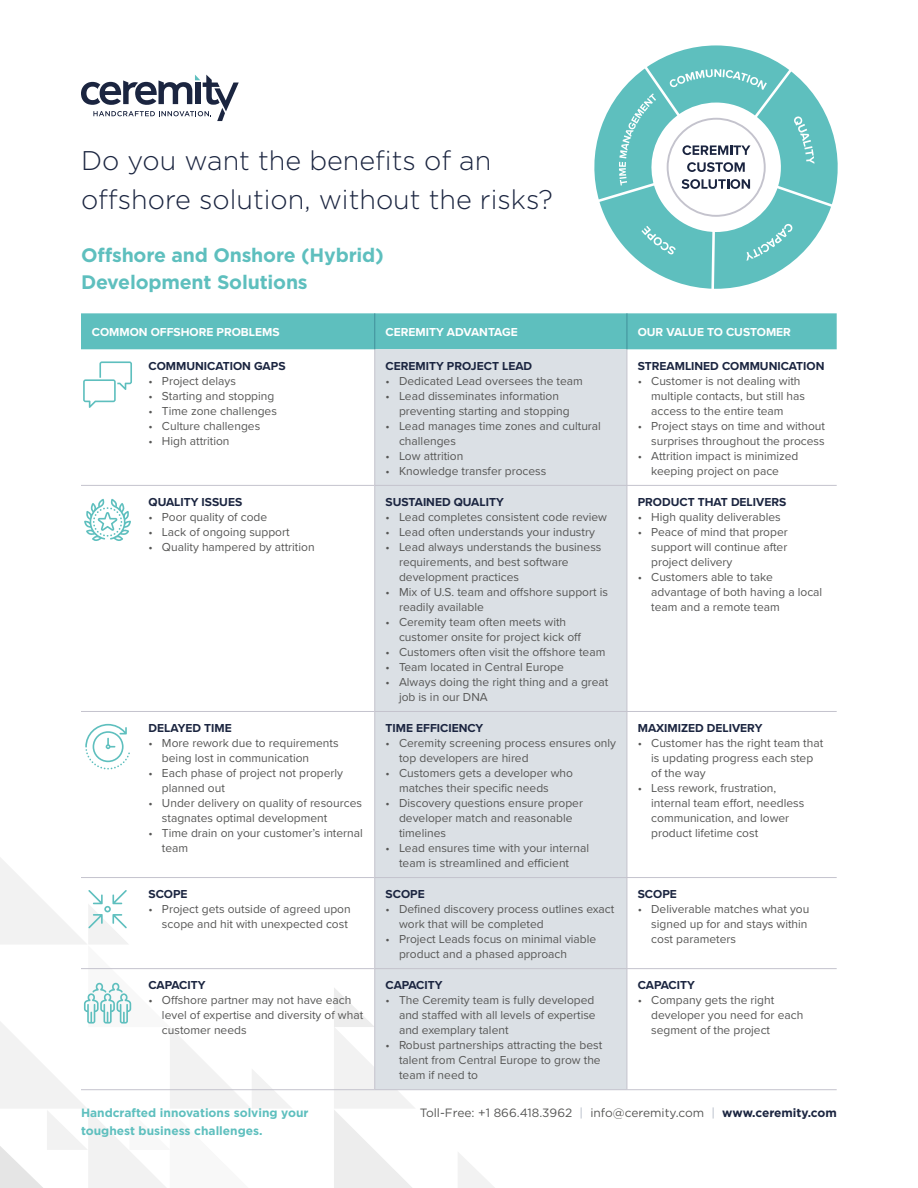
<style>
.page{position:relative;width:918px;height:1188px;background:#fff}
.page>*{position:absolute;margin:0;border:0;box-sizing:border-box;transform-origin:0 0}
.t1{font:300 27px/39px "Gotham";color:#1b2540}
.t2{font:700 19.5px/27px "Gotham";letter-spacing:-.01em;color:#5ebfbe}
.t3{font:12px/15px "Proxima Nova";color:#575756}
.t4{font:700 12px "Proxima Nova";color:#1b2540}
.t5{font:700 12px/18px "Gotham";color:#5ebfbe}
.t6{font:12px "Gotham";color:#575756}
.t7{font:700 12px "Proxima Nova";color:#fff}
.s1{color:#b0b8c4}
.s2{font-weight:700;color:#1b2540}
</style>
<div class="page">
<svg style="left:334px;top:988px;width:82px;height:200px"></svg>
<svg style="left:458px;top:1152px;width:37px;height:36px"></svg>
<svg style="left:81px;top:75px;width:158px;height:46px"></svg>
<div style="left:81px;top:313px;width:756px;height:36px;background:#5ebfbe"></div>
<div style="left:375px;top:349px;width:252px;height:740px;background:#dbe0e5"></div>
<hr style="left:81px;top:485px;width:294px;height:1px;background:#c4c3cd">
<hr style="left:627px;top:485px;width:210px;height:1px;background:#c4c3cd">
<hr style="left:81px;top:711px;width:294px;height:1px;background:#c4c3cd">
<hr style="left:627px;top:711px;width:210px;height:1px;background:#c4c3cd">
<hr style="left:81px;top:877px;width:294px;height:1px;background:#c4c3cd">
<hr style="left:627px;top:877px;width:210px;height:1px;background:#c4c3cd">
<hr style="left:81px;top:968px;width:294px;height:1px;background:#c4c3cd">
<hr style="left:627px;top:968px;width:210px;height:1px;background:#c4c3cd">
<hr style="left:81px;top:1089px;width:294px;height:1px;background:#c4c3cd">
<hr style="left:627px;top:1089px;width:210px;height:1px;background:#c4c3cd">
<hr style="left:374px;top:349px;width:1px;height:136px;background:#c4c3cd">
<hr style="left:627px;top:349px;width:1px;height:136px;background:#c4c3cd">
<hr style="left:375px;top:485px;width:252px;height:1px;background:#c4c3cd">
<hr style="left:374px;top:486px;width:1px;height:225px;background:#c4c3cd">
<hr style="left:627px;top:486px;width:1px;height:225px;background:#c4c3cd">
<hr style="left:375px;top:711px;width:252px;height:1px;background:#c4c3cd">
<hr style="left:374px;top:712px;width:1px;height:165px;background:#c4c3cd">
<hr style="left:627px;top:712px;width:1px;height:165px;background:#c4c3cd">
<hr style="left:375px;top:877px;width:252px;height:1px;background:#c4c3cd">
<hr style="left:374px;top:878px;width:1px;height:90px;background:#c4c3cd">
<hr style="left:627px;top:878px;width:1px;height:90px;background:#c4c3cd">
<hr style="left:375px;top:968px;width:252px;height:1px;background:#c4c3cd">
<hr style="left:374px;top:969px;width:1px;height:120px;background:#c4c3cd">
<hr style="left:627px;top:969px;width:1px;height:120px;background:#c4c3cd">
<hr style="left:375px;top:1089px;width:252px;height:1px;background:#c4c3cd">
<hr style="left:374px;top:313px;width:1px;height:36px;background:#41909a">
<hr style="left:627px;top:313px;width:1px;height:36px;background:#41909a">
<svg style="left:83px;top:361px;width:49px;height:47px"></svg>
<svg style="left:84px;top:498px;width:47px;height:43px"></svg>
<svg style="left:85px;top:724px;width:45px;height:46px"></svg>
<svg style="left:0;top:858px;width:293px;height:330px"></svg>
<svg style="left:594px;top:45px;width:244px;height:244px"></svg>
<h1 class="t1" style="left:81px;top:141px;width:473px">Do you want the benefits of an offshore solution, without the risks?</h1>
<h2 class="t2" style="left:81px;top:241px;width:304px">Offshore and Onshore (Hybrid)<br>Development Solutions</h2>
<p class="t7" style="left:92px;top:323px;width:189px">COMMON OFFSHORE PROBLEMS</p>
<p class="t7" style="left:386px;top:323px;width:134px">CEREMITY ADVANTAGE</p>
<p class="t7" style="left:638px;top:323px;width:155px">OUR VALUE TO CUSTOMER</p>
<p class="t4" style="left:148px;top:357px;width:139px">COMMUNICATION GAPS</p>
<p class="t3" style="left:148px;top:373px;width:89px">• Project delays</p>
<p class="t3" style="left:148px;top:388px;width:127px">• Starting and stopping</p>
<p class="t3" style="left:148px;top:403px;width:130px">• Time zone challenges</p>
<p class="t3" style="left:148px;top:418px;width:113px">• Culture challenges</p>
<p class="t3" style="left:148px;top:433px;width:83px">• High attrition</p>
<p class="t4" style="left:386px;top:357px;width:148px">CEREMITY PROJECT LEAD</p>
<p class="t3" style="left:386px;top:373px;width:199px">• Dedicated Lead oversees the team</p>
<p class="t3" style="left:399px;top:388px;width:172px;text-indent:-14px">• Lead disseminates information preventing starting and stopping</p>
<p class="t3" style="left:399px;top:418px;width:203px;text-indent:-14px">• Lead manages time zones and cultural challenges</p>
<p class="t3" style="left:386px;top:448px;width:79px">• Low attrition</p>
<p class="t3" style="left:386px;top:463px;width:162px">• Knowledge transfer process</p>
<p class="t4" style="left:638px;top:357px;width:188px">STREAMLINED COMMUNICATION</p>
<p class="t3" style="left:651px;top:373px;width:155px;text-indent:-14px">• Customer is not dealing with multiple contacts, but still has access to the entire team</p>
<p class="t3" style="left:638px;top:418px;width:189px;text-align:right">• Project stays on time and without surprises throughout the process</p>
<p class="t3" style="left:638px;top:448px;width:162px;text-align:center">• Attrition impact is minimized keeping project on pace</p>
<p class="t4" style="left:148px;top:493px;width:95px">QUALITY ISSUES</p>
<p class="t3" style="left:148px;top:509px;width:120px">• Poor quality of code</p>
<p class="t3" style="left:148px;top:524px;width:143px">• Lack of ongoing support</p>
<p class="t3" style="left:148px;top:539px;width:168px">• Quality hampered by attrition</p>
<p class="t4" style="left:386px;top:493px;width:120px">SUSTAINED QUALITY</p>
<p class="t3" style="left:386px;top:509px;width:223px">• Lead completes consistent code review</p>
<p class="t3" style="left:386px;top:524px;width:211px">• Lead often understands your industry</p>
<p class="t3" style="left:399px;top:539px;width:204px;text-indent:-14px">• Lead always understands the business requirements, and best software development practices</p>
<p class="t3" style="left:399px;top:584px;width:210px;text-indent:-14px">• Mix of U.S. team and offshore support is readily available</p>
<p class="t3" style="left:399px;top:614px;width:184px;text-indent:-14px">• Ceremity team often meets with customer onsite for project kick off</p>
<p class="t3" style="left:386px;top:644px;width:221px">• Customers often visit the offshore team</p>
<p class="t3" style="left:386px;top:659px;width:180px">• Team located in Central Europe</p>
<p class="t3" style="left:399px;top:674px;width:211px;text-indent:-14px">• Always doing the right thing and a great job is in our DNA</p>
<p class="t4" style="left:638px;top:493px;width:150px">PRODUCT THAT DELIVERS</p>
<p class="t3" style="left:638px;top:509px;width:144px">• High quality deliverables</p>
<p class="t3" style="left:651px;top:524px;width:138px;text-align:justify;text-indent:-14px">• Peace of mind that proper support will continue after project delivery</p>
<p class="t3" style="left:651px;top:569px;width:173px;text-indent:-14px">• Customers able to take advantage of both having a local team and a remote team</p>
<p class="t4" style="left:148px;top:719px;width:85px">DELAYED TIME</p>
<p class="t3" style="left:162px;top:735px;width:178px;text-indent:-14px">• More rework due to requirements being lost in communication</p>
<p class="t3" style="left:162px;top:765px;width:183px;text-indent:-14px">• Each phase of project not properly planned out</p>
<p class="t3" style="left:162px;top:795px;width:202px;text-indent:-14px">• Under delivery on quality of resources stagnates optimal development</p>
<p class="t3" style="left:162px;top:825px;width:202px;text-indent:-14px">• Time drain on your customer’s internal team</p>
<p class="t4" style="left:386px;top:719px;width:99px">TIME EFFICIENCY</p>
<p class="t3" style="left:399px;top:735px;width:219px;text-indent:-14px">• Ceremity screening process ensures only top developers are hired</p>
<p class="t3" style="left:399px;top:765px;width:175px;text-indent:-14px">• Customers gets a developer who matches their specific needs</p>
<p class="t3" style="left:399px;top:795px;width:185px;text-indent:-14px">• Discovery questions ensure proper developer match and reasonable timelines</p>
<p class="t3" style="left:386px;top:840px;width:205px;text-align:center">• Lead ensures time with your internal team is streamlined and efficient</p>
<p class="t4" style="left:638px;top:719px;width:126px">MAXIMIZED DELIVERY</p>
<p class="t3" style="left:651px;top:735px;width:174px;text-indent:-14px">• Customer has the right team that is updating progress each step of the way</p>
<p class="t3" style="left:651px;top:780px;width:155px;text-indent:-14px">• Less rework, frustration, internal team effort, needless communication, and lower product lifetime cost</p>
<p class="t4" style="left:148px;top:885px;width:41px">SCOPE</p>
<p class="t3" style="left:148px;top:901px;width:204px;text-align:right">• Project gets outside of agreed upon scope and hit with unexpected cost</p>
<p class="t4" style="left:386px;top:885px;width:41px">SCOPE</p>
<p class="t3" style="left:399px;top:901px;width:217px;text-indent:-14px">• Defined discovery process outlines exact work that will be completed</p>
<p class="t3" style="left:399px;top:931px;width:199px;text-indent:-14px">• Project Leads focus on minimal viable product and a phased approach</p>
<p class="t4" style="left:638px;top:885px;width:41px">SCOPE</p>
<p class="t3" style="left:651px;top:901px;width:160px;text-indent:-14px">• Deliverable matches what you signed up for and stays within cost parameters</p>
<p class="t4" style="left:148px;top:976px;width:59px">CAPACITY</p>
<p class="t3" style="left:162px;top:992px;width:203px;text-indent:-14px">• Offshore partner may not have each level of expertise and diversity of what customer needs</p>
<p class="t4" style="left:386px;top:976px;width:59px">CAPACITY</p>
<p class="t3" style="left:399px;top:992px;width:198px;text-align:justify;text-indent:-14px">• The Ceremity team is fully developed and staffed with all levels of expertise and exemplary talent</p>
<p class="t3" style="left:399px;top:1037px;width:205px;text-indent:-14px">• Robust partnerships attracting the best talent from Central Europe to grow the team if need to</p>
<p class="t4" style="left:638px;top:976px;width:59px">CAPACITY</p>
<p class="t3" style="left:651px;top:992px;width:154px;text-indent:-14px">• Company gets the right developer you need for each segment of the project</p>
<p class="t5" style="left:81px;top:1103px;width:229px">Handcrafted innovations solving your toughest business challenges.</p>
<p class="t6" style="left:420px;top:1105px;width:419px">Toll-Free: +1 866.418.3962 <span class="s1">|</span> info@ceremity.com <span class="s1">|</span> <span class="s2">www.ceremity.com</span></p>
</div>
